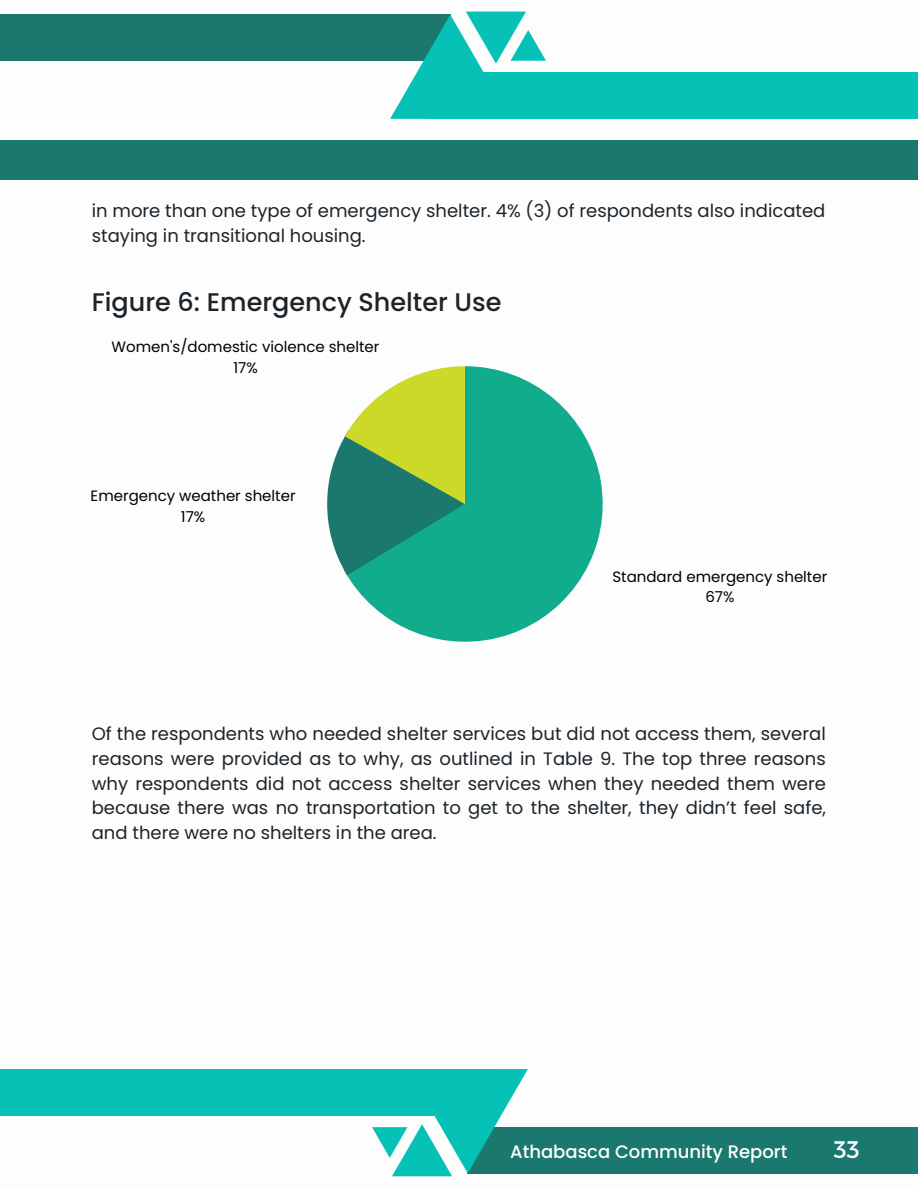
<style>
.page{position:relative;width:918px;height:1188px;background:#fff}
.page>*{position:absolute;margin:0;border:0;box-sizing:border-box;transform-origin:0 0}
.t1{font:500 25.5px "Poppins";color:#1c242a}
.t2{font:24px "Montserrat";color:#fff}
.t3{font:18px/24.8px "Poppins";color:#1c242a}
.t4{font:500 18px "Poppins";color:#fff}
.t5{font:15px "Poppins";color:#000}
</style>
<div class="page">
<div style="left:0;top:15px;width:450px;height:46px;background:#1b786e"></div>
<div style="left:425px;top:73px;width:493px;height:46px;background:#06c2b6"></div>
<svg style="left:390px;top:12px;width:156px;height:107px"></svg>
<div style="left:0;top:140px;width:918px;height:39px;background:#1b786e"></div>
<div style="left:468px;top:1127px;width:450px;height:46px;background:#1b786e"></div>
<div style="left:0;top:1069px;width:493px;height:46px;background:#06c2b6"></div>
<svg style="left:372px;top:1069px;width:156px;height:107px"></svg>
<svg style="left:347px;top:366px;width:256px;height:276px;fill:#10ac8b"></svg>
<svg style="left:327px;top:366px;width:138px;height:209px"></svg>
<p class="t3" style="left:92px;top:198px;width:735px">in more than one type of emergency shelter. 4% (3) of respondents also indicated staying in transitional housing.</p>
<p class="t1" style="left:92px;top:285px;width:411px">Figure 6: Emergency Shelter Use</p>
<p class="t5" style="left:112px;top:337px;width:269px">Women's/domestic violence shelter</p>
<p class="t5" style="left:233px;top:357px;width:26px">17%</p>
<p class="t5" style="left:91px;top:485px;width:206px">Emergency weather shelter</p>
<p class="t5" style="left:181px;top:506px;width:26px">17%</p>
<p class="t5" style="left:612px;top:566px;width:216px">Standard emergency shelter</p>
<p class="t5" style="left:705px;top:587px;width:31px">67%</p>
<p class="t3" style="left:92px;top:721px;width:736px;text-align:justify">Of the respondents who needed shelter services but did not access them, several reasons were provided as to why, as outlined in Table 9. The top three reasons why respondents did not access shelter services when they needed them were because there was no transportation to get to the shelter, they didn’t feel safe, and there were no shelters in the area.</p>
<p class="t4" style="left:510px;top:1139px;width:279px">Athabasca Community Report</p>
<p class="t2" style="left:834px;top:1134px;width:27px">33</p>
</div>
